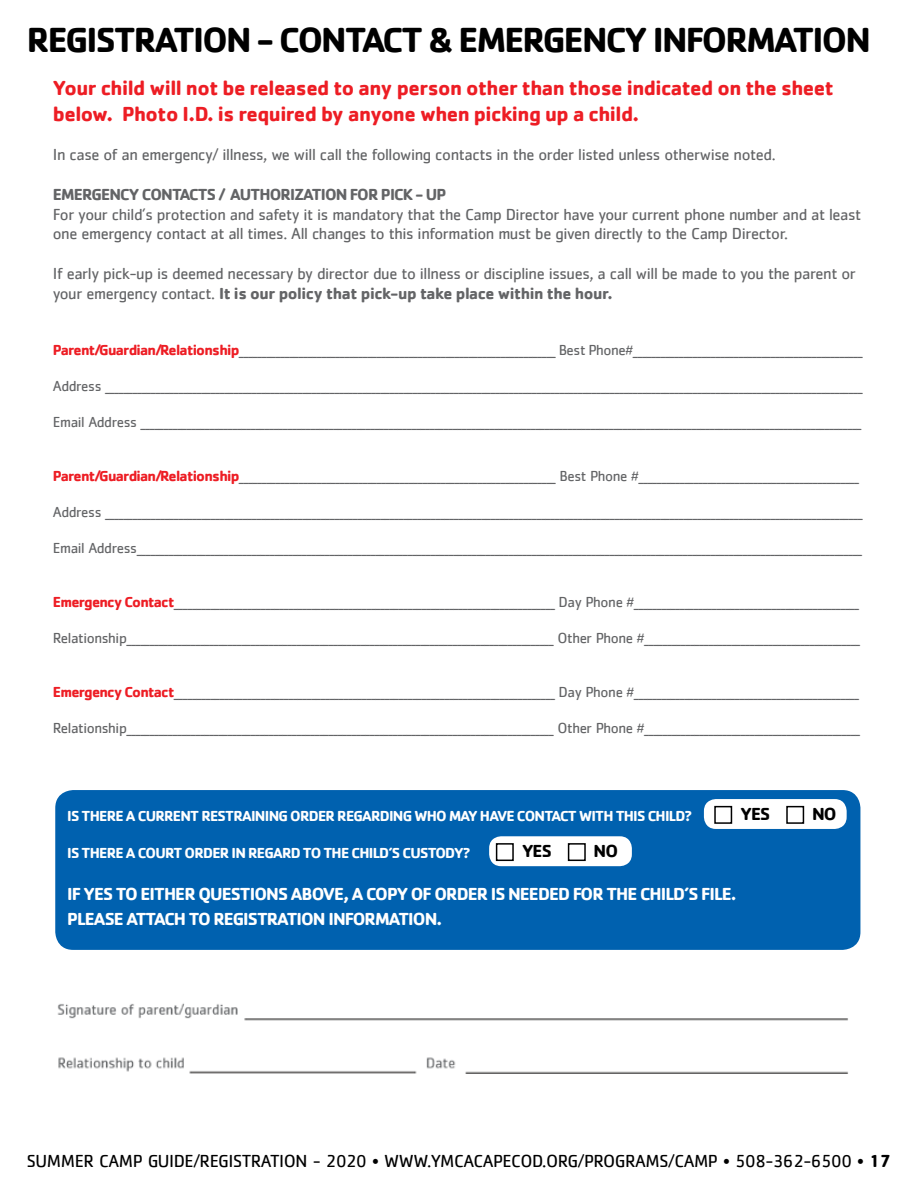
<style>
.page{position:relative;width:918px;height:1188px;background:#fff}
.page>*{position:absolute;margin:0;border:0;box-sizing:border-box;transform-origin:0 0}
.t1{font:700 36px "Cachet";letter-spacing:-.05em;color:#000}
.t2{font:700 21px/25.2px "Cachet";letter-spacing:-.025em;color:#ed1d24}
.t3{font:700 18px/24.6px "Cachet";letter-spacing:-.05em;color:#fff}
.t4{font:18px "Cachet";letter-spacing:-.025em;color:#000}
.t5{font:700 18px "Cachet";letter-spacing:-.05em;color:#000}
.t6{font:16.5px/19.8px "Cachet";letter-spacing:-.025em;color:#636466}
.t7{font:700 16.5px "Cachet";letter-spacing:-.05em;color:#636466}
.t8{font:15px "Cachet";letter-spacing:-.025em;color:#636466}
.t9{font:700 15px "Cachet";letter-spacing:-.05em;color:#fff}
.s1{font-weight:700}
.s2{font-weight:700;color:#ed1d24}
</style>
<div class="page">
<img style="left:57px;top:1003px;width:791px;height:71px">
<div style="left:55px;top:790px;width:805px;height:160px;background:#0061af;border-radius:18px"></div>
<div style="left:489px;top:836px;width:143px;height:30px;background:#fff;border-radius:12px"></div>
<div style="left:704px;top:799px;width:143px;height:30px;background:#fff;border-radius:12px"></div>
<div style="left:714px;top:806px;width:18px;height:18px;border:2px solid #000"></div>
<div style="left:496px;top:843px;width:18px;height:18px;border:2px solid #000"></div>
<div style="left:786px;top:806px;width:18px;height:18px;border:2px solid #000"></div>
<div style="left:568px;top:843px;width:18px;height:18px;border:2px solid #000"></div>
<h1 class="t1" style="left:27px;top:17px;width:846px">REGISTRATION - CONTACT &amp; EMERGENCY INFORMATION</h1>
<h2 class="t2" style="left:53px;top:75px;width:782px">Your child will not be released to any person other than those indicated on the sheet below. Photo I.D. is required by anyone when picking up a child.</h2>
<p class="t6" style="left:53px;top:144px;width:724px">In case of an emergency/ illness, we will call the following contacts in the order listed unless otherwise noted.</p>
<p class="t7" style="left:53px;top:184px;width:395px">EMERGENCY CONTACTS / AUTHORIZATION FOR PICK - UP</p>
<p class="t6" style="left:53px;top:204px;width:810px">For your child’s protection and safety it is mandatory that the Camp Director have your current phone number and at least one emergency contact at all times. All changes to this information must be given directly to the Camp Director.</p>
<p class="t6" style="left:53px;top:263px;width:805px">If early pick-up is deemed necessary by director due to illness or discipline issues, a call will be made to you the parent or your emergency contact. <span class="s1">It is our policy that pick-up take place within the hour.</span></p>
<p class="t8" style="left:53px;top:341px;width:811px"><span class="s2">Parent/Guardian/Relationship</span>_____________________________________________________________________ Best Phone#__________________________________________________</p>
<p class="t8" style="left:53px;top:377px;width:811px">Address _____________________________________________________________________________________________________________________________________________________________________</p>
<p class="t8" style="left:53px;top:413px;width:810px">Email Address _____________________________________________________________________________________________________________________________________________________________</p>
<p class="t8" style="left:53px;top:467px;width:808px"><span class="s2">Parent/Guardian/Relationship</span>_____________________________________________________________________ Best Phone #________________________________________________</p>
<p class="t8" style="left:53px;top:503px;width:811px">Address _____________________________________________________________________________________________________________________________________________________________________</p>
<p class="t8" style="left:53px;top:539px;width:811px">Email Address______________________________________________________________________________________________________________________________________________________________</p>
<p class="t8" style="left:53px;top:593px;width:808px"><span class="s2">Emergency Contact</span>___________________________________________________________________________________ Day Phone #_________________________________________________</p>
<p class="t8" style="left:53px;top:629px;width:809px">Relationship_____________________________________________________________________________________________ Other Phone #_______________________________________________</p>
<p class="t8" style="left:53px;top:683px;width:808px"><span class="s2">Emergency Contact</span>___________________________________________________________________________________ Day Phone #_________________________________________________</p>
<p class="t8" style="left:53px;top:719px;width:809px">Relationship_____________________________________________________________________________________________ Other Phone #_______________________________________________</p>
<p class="t5" style="left:740px;top:803px;width:31px">YES</p>
<p class="t5" style="left:812px;top:803px;width:26px">NO</p>
<p class="t9" style="left:67px;top:806px;width:626px">IS THERE A CURRENT RESTRAINING ORDER REGARDING WHO MAY HAVE CONTACT WITH THIS CHILD?</p>
<p class="t9" style="left:67px;top:843px;width:405px">IS THERE A COURT ORDER IN REGARD TO THE CHILD’S CUSTODY?</p>
<p class="t3" style="left:67px;top:881px;width:671px">IF YES TO EITHER QUESTIONS ABOVE, A COPY OF ORDER IS NEEDED FOR THE CHILD’S FILE.<br>PLEASE ATTACH TO REGISTRATION INFORMATION.</p>
<p class="t5" style="left:522px;top:840px;width:31px">YES</p>
<p class="t5" style="left:594px;top:840px;width:26px">NO</p>
<p class="t4" style="left:27px;top:1151px;width:866px">SUMMER CAMP GUIDE/REGISTRATION - 2020 • WWW.YMCACAPECOD.ORG/PROGRAMS/CAMP • 508-362-6500 • <span class="s1">17</span></p>
</div>
